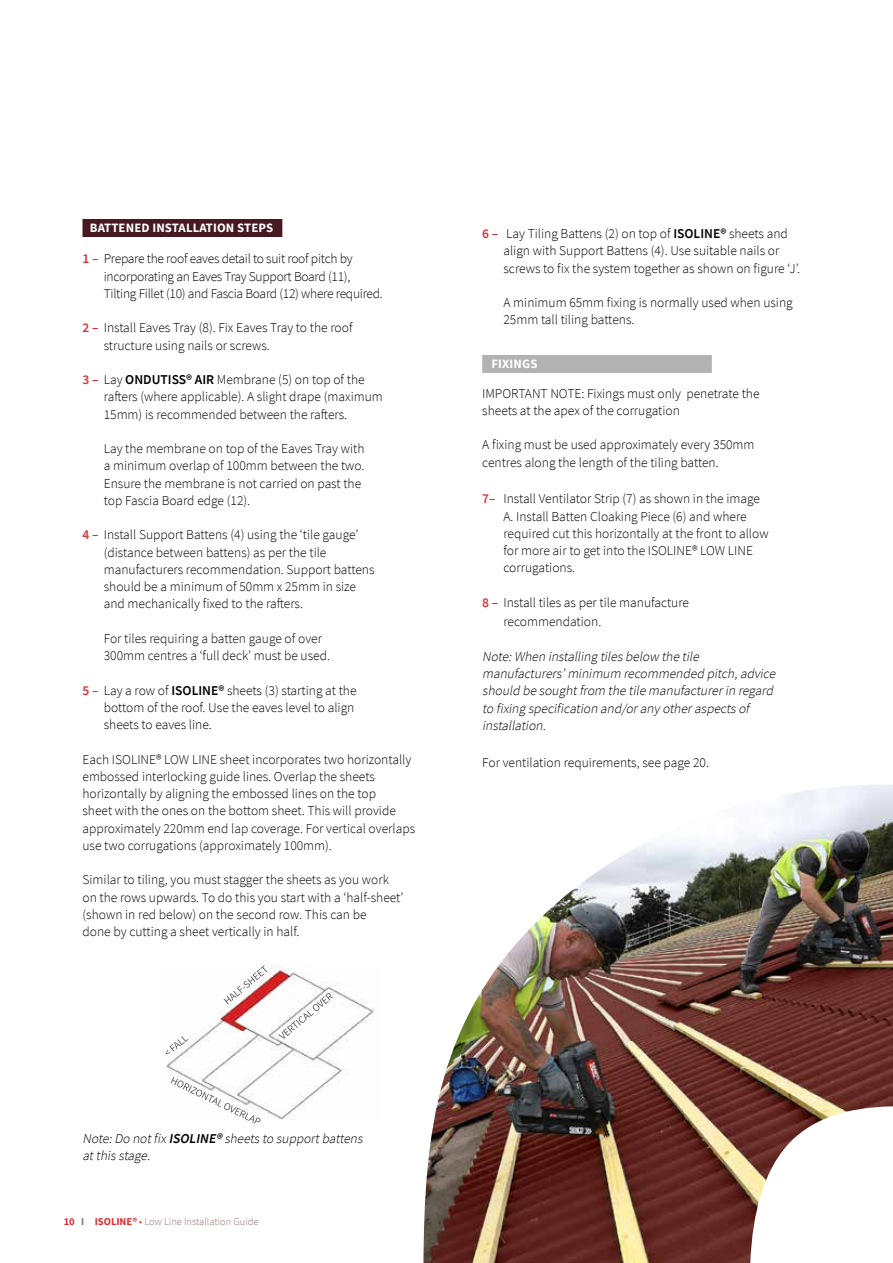
<style>
.page{position:relative;width:893px;height:1263px;background:#fff}
.page>*{position:absolute;margin:0;border:0;box-sizing:border-box;transform-origin:0 0}
.t1{font:300 13.5px/17.2px "Source Sans Pro";color:#000}
.t2{font:italic 300 13.5px/17.2px "Source Sans Pro";color:#000}
.t3{font:300 13.5px/17.2px "Source Sans Pro";letter-spacing:-.02em;color:#000}
.t4{font:700 12.75px "Source Sans Pro";letter-spacing:.01em;color:#fff}
.t5{font:300 10.5px "Source Sans Pro";color:#937270}
.s1{font-weight:600;color:#dc2f34}
.s2{font-weight:600}
.s3{font-weight:700;color:#dc2f34}
.s4{font-weight:700}
.s5{color:#dc2f34}
</style>
<div class="page">
<img style="left:165px;top:965px;width:209px;height:155px">
<svg style="left:224px;top:965px;width:43px;height:39px"></svg>
<svg style="left:166px;top:1036px;width:23px;height:18px"></svg>
<svg style="left:278px;top:993px;width:55px;height:46px"></svg>
<svg style="left:171px;top:1077px;width:90px;height:47px"></svg>
<div style="left:482px;top:355px;width:230px;height:18px;background:#b3b2b2"></div>
<div style="left:82px;top:219px;width:200px;height:18px;background:#461a20"></div>
<img style="left:423px;top:784px;width:470px;height:479px">
<p class="t4" style="left:90px;top:219px;width:185px">BATTENED INSTALLATION STEPS</p>
<p class="t1" style="left:503px;top:225px;width:298px;text-indent:-21px"><span class="s1">6 –</span> Lay Tiling Battens (2) on top of <span class="s2">ISOLINE®</span> sheets and align with Support Battens (4). Use suitable nails or screws to fix the system together as shown on figure ‘J’.</p>
<p class="t1" style="left:503px;top:294px;width:291px">A minimum 65mm fixing is normally used when using<br>25mm tall tiling battens.</p>
<p class="t3" style="left:104px;top:250px;width:281px;text-indent:-21px"><span class="s1">1 –</span> Prepare the roof eaves detail to suit roof pitch by incorporating an Eaves Tray Support Board (11),<br>Tilting Fillet (10) and Fascia Board (12) where required.</p>
<p class="t1" style="left:104px;top:319px;width:250px;text-indent:-21px"><span class="s1">2 –</span> Install Eaves Tray (8). Fix Eaves Tray to the roof structure using nails or screws.</p>
<p class="t1" style="left:104px;top:371px;width:281px;text-indent:-21px"><span class="s1">3 –</span> Lay <span class="s2">ONDUTISS® AIR</span> Membrane (5) on top of the rafters (where applicable). A slight drape (maximum<br>15mm) is recommended between the rafters.</p>
<p class="t1" style="left:104px;top:440px;width:262px">Lay the membrane on top of the Eaves Tray with a minimum overlap of 100mm between the two.<br>Ensure the membrane is not carried on past the top Fascia Board edge (12).</p>
<p class="t1" style="left:104px;top:526px;width:272px;text-indent:-21px"><span class="s1">4 –</span> Install Support Battens (4) using the ‘tile gauge’ (distance between battens) as per the tile manufacturers recommendation. Support battens should be a minimum of 50mm x 25mm in size and mechanically fixed to the rafters.</p>
<p class="t1" style="left:104px;top:630px;width:228px">For tiles requiring a batten gauge of over<br>300mm centres a ‘full deck’ must be used.</p>
<p class="t1" style="left:104px;top:681px;width:254px;text-indent:-21px"><span class="s1">5 –</span> Lay a row of <span class="s2">ISOLINE®</span> sheets (3) starting at the bottom of the roof. Use the eaves level to align sheets to eaves line.</p>
<p class="t1" style="left:82px;top:750px;width:334px">Each ISOLINE® LOW LINE sheet incorporates two horizontally embossed interlocking guide lines. Overlap the sheets horizontally by aligning the embossed lines on the top<br>sheet with the ones on the bottom sheet. This will provide approximately 220mm end lap coverage. For vertical overlaps use two corrugations (approximately 100mm).</p>
<p class="t1" style="left:82px;top:871px;width:322px">Similar to tiling, you must stagger the sheets as you work on the rows upwards. To do this you start with a ‘half-sheet’ (shown in red below) on the second row. This can be<br>done by cutting a sheet vertically in half.</p>
<p class="t4" style="left:491px;top:355px;width:48px">FIXINGS</p>
<p class="t1" style="left:482px;top:384px;width:279px">IMPORTANT NOTE: Fixings must only penetrate the sheets at the apex of the corrugation</p>
<p class="t1" style="left:482px;top:436px;width:274px">A fixing must be used approximately every 350mm centres along the length of the tiling batten.</p>
<p class="t1" style="left:503px;top:490px;width:267px;text-indent:-21px"><span class="s1">7–</span> Install Ventilator Strip (7) as shown in the image A. Install Batten Cloaking Piece (6) and where required cut this horizontally at the front to allow for more air to get into the ISOLINE® LOW LINE corrugations.</p>
<p class="t1" style="left:503px;top:593px;width:187px;line-height:19.5px;text-indent:-21px"><span class="s1">8 –</span> Install tiles as per tile manufacture recommendation.</p>
<p class="t2" style="left:482px;top:648px;width:298px">Note:When installing tiles below the tile manufacturers’minimum recommended pitch,advice should be soughtfrom the tile manufacturerin regard to fixing specification and/orany otheraspects of installation.</p>
<p class="t1" style="left:482px;top:753px;width:228px">For ventilation requirements, see page 20.</p>
<p class="t2" style="left:82px;top:1130px;width:284px">Note:Do notfix <span class="s2">ISOLINE®</span> sheets to supportbattens atthis stage.</p>
<p class="t5" style="left:64px;top:1215px;width:196px"><span class="s3">10</span> <span class="s4">I</span> <span class="s3">ISOLINE®</span> <span class="s5">•</span> Low Line Installation Guide</p>
</div>
